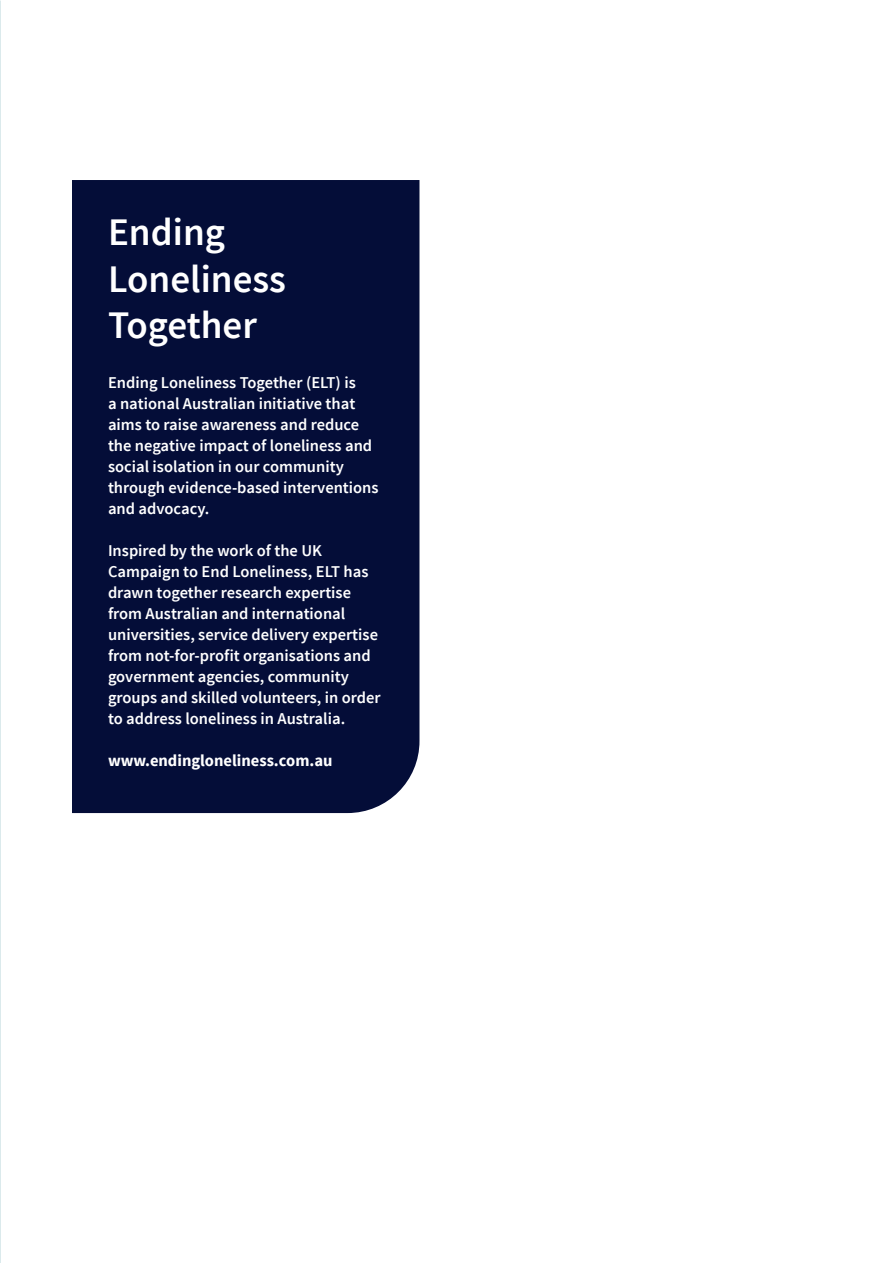
<style>
.page{position:relative;width:893px;height:1263px;background:#fff}
.page>*{position:absolute;margin:0;border:0;box-sizing:border-box;transform-origin:0 0}
.t1{font:600 39px/46.8px "Source Sans Pro";color:#fff}
.t2{font:600 16.5px/21px "Source Sans Pro";color:#fff}
.t3{font:700 16.5px "Source Sans Pro";color:#fff}
</style>
<div class="page">
<div style="left:72px;top:180px;width:347px;height:633px;background:#040d38"></div>
<h1 class="t1" style="left:108px;top:210px;width:180px">Ending<br>Loneliness<br>Together</h1>
<p class="t2" style="left:108px;top:373px;width:272px">Ending Loneliness Together (ELT) is<br>a national Australian initiative that aims to raise awareness and reduce the negative impact of loneliness and social isolation in our community through evidence-based interventions and advocacy.</p>
<p class="t2" style="left:108px;top:541px;width:274px">Inspired by the work of the UK Campaign to End Loneliness, ELT has drawn together research expertise from Australian and international universities, service delivery expertise from not-for-profit organisations and government agencies, community groups and skilled volunteers, in order to address loneliness in Australia.</p>
<p class="t3" style="left:108px;top:750px;width:226px">www.endingloneliness.com.au</p>
</div>
